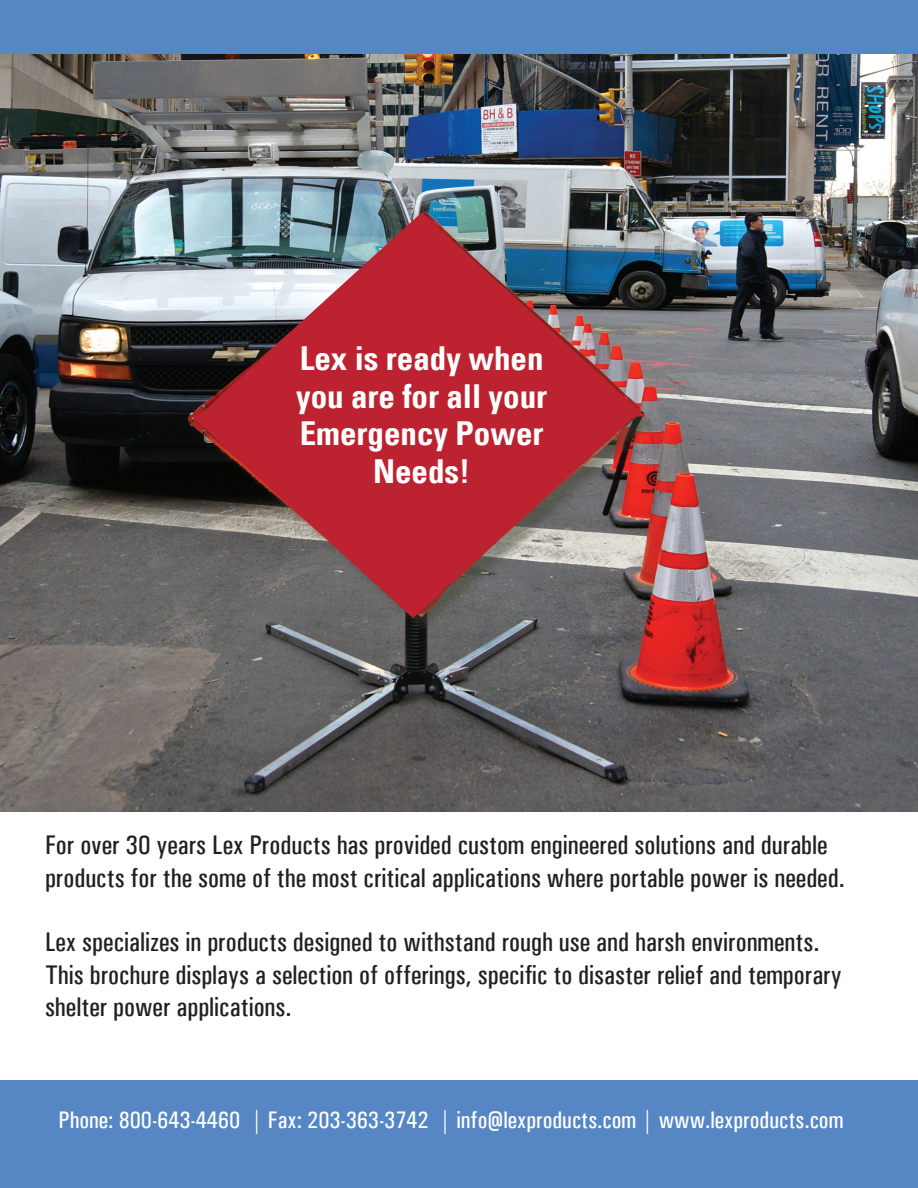
<style>
.page{position:relative;width:918px;height:1188px;background:#fff}
.page>*{position:absolute;margin:0;border:0;box-sizing:border-box;transform-origin:0 0}
.t1{font:700 condensed 33px/37.5px "Univers";color:#fff;text-align:center}
.t2{font:500 condensed 27px/32.4px "Univers";color:#231f20}
.t3{font:500 condensed 24px "Univers";color:#fff}
</style>
<div class="page">
<div style="left:0;top:0;width:918px;height:59px;background:#5786c5"></div>
<div style="left:0;top:1080px;width:918px;height:108px;background:#5786c5"></div>
<img style="left:0;top:54px;width:918px;height:758px">
<div style="left:201px;top:216px;width:462px;height:219px;background:#414433;opacity:.5"></div>
<img style="left:195px;top:211px;width:453px;height:206px">
<div style="left:195px;top:418px;width:458px;height:218px;background:#414433;opacity:.5"></div>
<svg style="left:191px;top:416px;width:444px;height:202px;background:#95454a"></svg>
<p class="t1" style="left:296px;top:340px;width:253px">Lex is ready when you are for all your<br>Emergency Power<br>Needs!</p>
<p class="t2" style="left:45px;top:829px;width:801px">For over 30 years Lex Products has provided custom engineered solutions and durable products for the some of the most critical applications where portable power is needed.</p>
<p class="t2" style="left:45px;top:926px;width:798px">Lex specializes in products designed to withstand rough use and harsh environments.<br>This brochure displays a selection of offerings, specific to disaster relief and temporary shelter power applications.</p>
<p class="t3" style="left:59px;top:1105px;width:786px">Phone: 800-643-4460 | Fax: 203-363-3742 | info@lexproducts.com | www.lexproducts.com</p>
</div>
